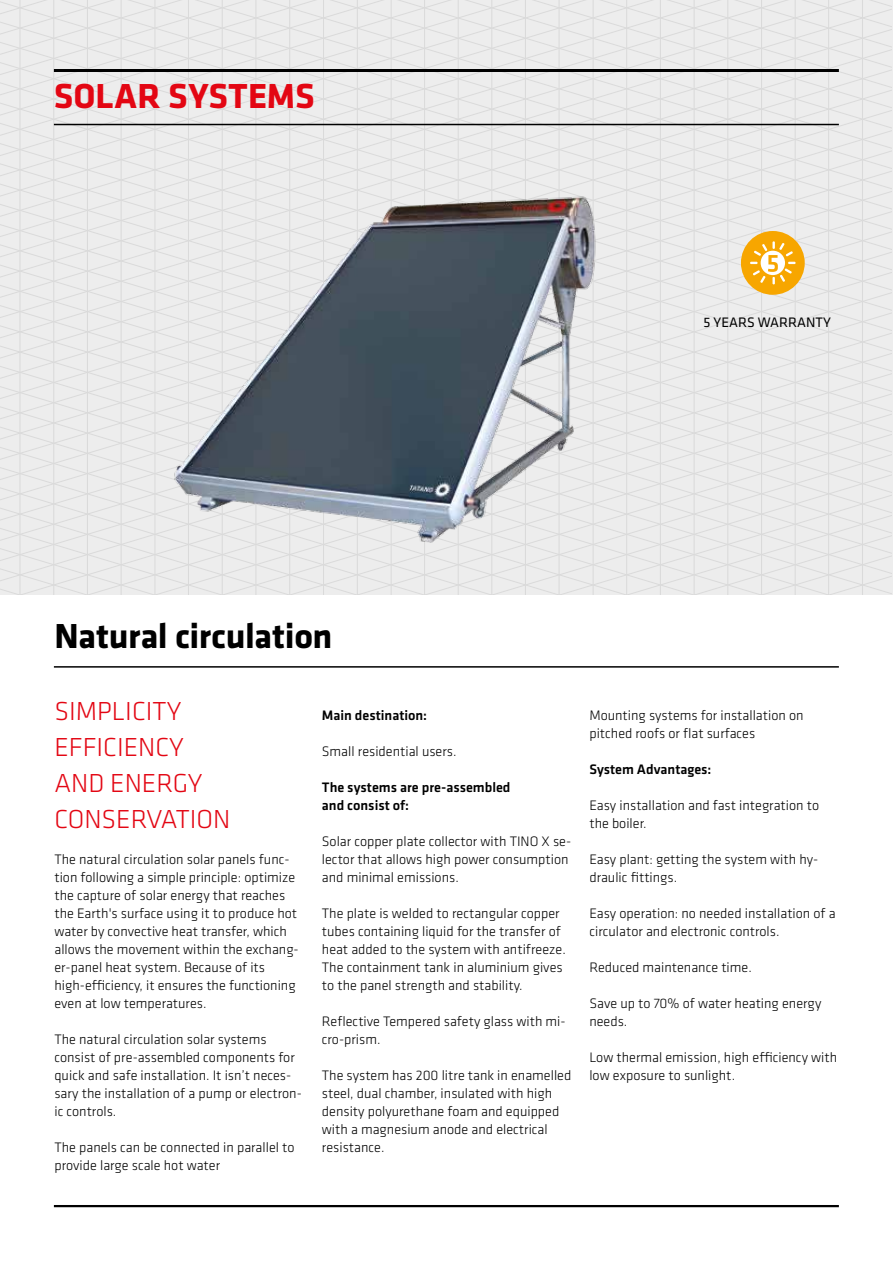
<style>
.page{position:relative;width:893px;height:1263px;background:#fff}
.page>*{position:absolute;margin:0;border:0;box-sizing:border-box;transform-origin:0 0}
.t1{font:700 36px "Klavika";letter-spacing:-.01em;color:#000}
.t2{font:700 36px "Klavika";letter-spacing:.005em;color:#e30613}
.t3{font:300 27px/36px "Klavika";color:#e30613}
.t4{font:300 14.25px/18px "Klavika";color:#000}
.t5{font:500 14.25px/18px "Klavika";color:#000}
.t6{font:14.25px "Klavika";color:#000}
</style>
<div class="page">
<svg style="left:0;top:569px;width:892px;height:20px"></svg>
<svg style="left:0;top:549px;width:892px;height:20px"></svg>
<svg style="left:0;top:528px;width:892px;height:21px"></svg>
<svg style="left:0;top:468px;width:892px;height:20px"></svg>
<svg style="left:0;top:448px;width:892px;height:20px"></svg>
<svg style="left:0;top:427px;width:892px;height:21px"></svg>
<svg style="left:0;top:407px;width:892px;height:20px"></svg>
<svg style="left:0;top:387px;width:892px;height:20px"></svg>
<svg style="left:0;top:367px;width:892px;height:20px"></svg>
<svg style="left:0;top:346px;width:892px;height:21px"></svg>
<svg style="left:0;top:326px;width:892px;height:20px"></svg>
<svg style="left:0;top:306px;width:892px;height:20px"></svg>
<svg style="left:0;top:286px;width:892px;height:20px"></svg>
<svg style="left:0;top:265px;width:892px;height:21px"></svg>
<svg style="left:0;top:245px;width:892px;height:20px"></svg>
<svg style="left:0;top:225px;width:892px;height:20px"></svg>
<svg style="left:0;top:205px;width:892px;height:20px"></svg>
<svg style="left:0;top:184px;width:892px;height:21px"></svg>
<svg style="left:0;top:164px;width:892px;height:20px"></svg>
<svg style="left:0;top:144px;width:892px;height:20px"></svg>
<svg style="left:0;top:124px;width:892px;height:20px"></svg>
<svg style="left:0;top:103px;width:892px;height:21px"></svg>
<svg style="left:0;top:83px;width:892px;height:20px"></svg>
<svg style="left:0;top:63px;width:892px;height:20px"></svg>
<svg style="left:0;top:43px;width:892px;height:20px"></svg>
<svg style="left:0;top:0;width:892px;height:43px"></svg>
<hr style="left:20px;top:0;width:1px;height:594px;background:#dadada">
<hr style="left:53px;top:0;width:1px;height:594px;background:#dadada">
<hr style="left:87px;top:0;width:1px;height:594px;background:#dadada">
<hr style="left:121px;top:0;width:1px;height:594px;background:#dadada">
<hr style="left:155px;top:0;width:1px;height:594px;background:#dadada">
<hr style="left:188px;top:0;width:1px;height:594px;background:#dadada">
<hr style="left:222px;top:0;width:1px;height:594px;background:#dadada">
<hr style="left:256px;top:0;width:1px;height:594px;background:#dadada">
<hr style="left:289px;top:0;width:1px;height:594px;background:#dadada">
<hr style="left:323px;top:0;width:1px;height:594px;background:#dadada">
<hr style="left:357px;top:0;width:1px;height:594px;background:#dadada">
<hr style="left:391px;top:0;width:1px;height:594px;background:#dadada">
<hr style="left:424px;top:0;width:1px;height:594px;background:#dadada">
<hr style="left:458px;top:0;width:1px;height:594px;background:#dadada">
<hr style="left:491px;top:0;width:1px;height:594px;background:#dadada">
<hr style="left:525px;top:0;width:1px;height:594px;background:#dadada">
<hr style="left:559px;top:0;width:1px;height:594px;background:#dadada">
<hr style="left:593px;top:0;width:1px;height:594px;background:#dadada">
<hr style="left:626px;top:0;width:1px;height:594px;background:#dadada">
<hr style="left:660px;top:0;width:1px;height:594px;background:#dadada">
<hr style="left:694px;top:0;width:1px;height:594px;background:#dadada">
<hr style="left:727px;top:0;width:1px;height:594px;background:#dadada">
<hr style="left:761px;top:0;width:1px;height:594px;background:#dadada">
<hr style="left:795px;top:0;width:1px;height:594px;background:#dadada">
<hr style="left:828px;top:0;width:1px;height:594px;background:#dadada">
<hr style="left:862px;top:0;width:1px;height:594px;background:#dadada">
<hr style="left:54px;top:124px;width:785px;height:1px;background:#000">
<hr style="left:54px;top:666px;width:785px;height:2px;background:#000">
<div style="left:741px;top:231px;width:64px;height:64px;background:#f7a600;border-radius:50%"></div>
<svg style="left:750px;top:241px;width:46px;height:43px"></svg>
<img style="left:167px;top:190px;width:435px;height:353px">
<hr style="left:54px;top:69px;width:785px;height:3px;background:#000">
<hr style="left:54px;top:1205px;width:785px;height:2px;background:#000">
<h1 class="t2" style="left:54px;top:70px;width:262px">SOLAR SYSTEMS</h1>
<p class="t6" style="left:703px;top:313px;width:129px">5 YEARS WARRANTY</p>
<h1 class="t1" style="left:54px;top:610px;width:280px">Natural circulation</h1>
<h2 class="t3" style="left:54px;top:693px;width:177px">SIMPLICITY<br>EFFICIENCY<br>AND ENERGY<br>CONSERVATION</h2>
<p class="t4" style="left:54px;top:850px;width:246px">The natural circulation solar panels func&shy;tion following a simple principle: optimize the capture of solar energy that reaches the Earth's surface using it to produce hot water by convective heat transfer, which allows the movement within the exchang&shy;er-panel heat system. Because of its high-efficiency, it ensures the functioning even at low temperatures.</p>
<p class="t4" style="left:54px;top:1030px;width:249px">The natural circulation solar systems consist of pre-assembled components for quick and safe installation. It isn’t neces&shy;sary the installation of a pump or electron&shy;ic controls.</p>
<p class="t4" style="left:54px;top:1138px;width:242px">The panels can be connected in parallel to provide large scale hot water</p>
<p class="t5" style="left:322px;top:706px;width:107px">Main destination:</p>
<p class="t4" style="left:322px;top:742px;width:136px">Small residential users.</p>
<p class="t5" style="left:322px;top:778px;width:190px">The systems are pre-assembled and consist of:</p>
<p class="t4" style="left:322px;top:832px;width:251px">Solar copper plate collector with TINO X se&shy;lector that allows high power consumption and minimal emissions.</p>
<p class="t4" style="left:322px;top:904px;width:245px">The plate is welded to rectangular copper tubes containing liquid for the transfer of heat added to the system with antifreeze.<br>The containment tank in aluminium gives to the panel strength and stability.</p>
<p class="t4" style="left:322px;top:1012px;width:245px">Reflective Tempered safety glass with mi&shy;cro-prism.</p>
<p class="t4" style="left:322px;top:1066px;width:251px">The system has 200 litre tank in enamelled steel, dual chamber, insulated with high density polyurethane foam and equipped with a magnesium anode and electrical resistance.</p>
<p class="t4" style="left:589px;top:706px;width:216px">Mounting systems for installation on pitched roofs or flat surfaces</p>
<p class="t5" style="left:589px;top:760px;width:124px">System Advantages:</p>
<p class="t4" style="left:589px;top:796px;width:231px">Easy installation and fast integration to the boiler.</p>
<p class="t4" style="left:589px;top:850px;width:230px">Easy plant: getting the system with hy&shy;draulic fittings.</p>
<p class="t4" style="left:589px;top:904px;width:248px">Easy operation: no needed installation of a circulator and electronic controls.</p>
<p class="t4" style="left:589px;top:958px;width:164px">Reduced maintenance time.</p>
<p class="t4" style="left:589px;top:994px;width:233px">Save up to 70% of water heating energy needs.</p>
<p class="t4" style="left:589px;top:1048px;width:249px">Low thermal emission, high efficiency with low exposure to sunlight.</p>
</div>
